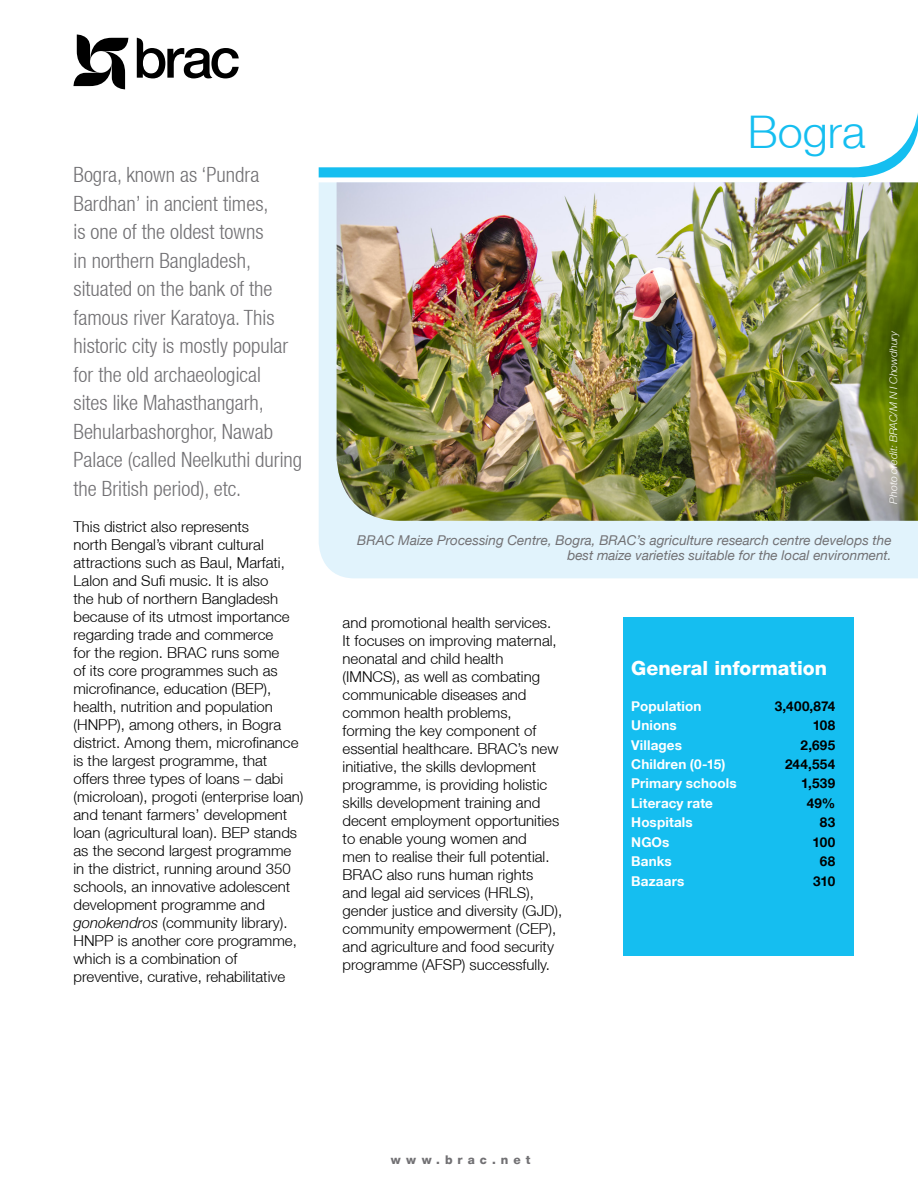
<style>
.page{position:relative;width:918px;height:1188px;background:#fff}
.page>*{position:absolute;margin:0;border:0;box-sizing:border-box;transform-origin:0 0}
.t1{font:300 45px "Helvetica Neue LT";color:#15bef0}
.t2{font:300 condensed 21px/28.5px "Helvetica Neue LT";color:#717073}
.t3{font:800 19.5px "Helvetica Neue LT";color:#fff}
.t4{font:300 15px/18px "Helvetica Neue LT";color:#000}
.t5{font:italic 13.5px/15px "Helvetica Neue LT";color:#717073;text-align:right}
.t6{font:700 13.5px "Helvetica Neue LT";letter-spacing:.01em;color:#fff}
.t7{font:700 13.5px "Helvetica Neue LT";letter-spacing:.02em;color:#000}
.t8{font:800 12px "Helvetica Neue LT";letter-spacing:.415em;color:#717073}
.t9{font:italic 300 10.5px "Helvetica Neue LT";color:#fff}
.s1{font-style:italic}
</style>
<div class="page">
<div style="left:623px;top:617px;width:230px;height:339px;background:#15bef0"></div>
<div style="left:319px;top:183px;width:599px;height:395px;background:#e1f3fc"></div>
<svg style="left:73px;top:35px;width:55px;height:54px"></svg>
<svg style="left:137px;top:38px;width:102px;height:40px"></svg>
<img style="left:337px;top:183px;width:581px;height:338px">
<svg style="left:319px;top:113px;width:599px;height:70px"></svg>
<p class="t2" style="left:74px;top:161px;width:230px">Bogra, known as ‘Pundra<br>Bardhan’ in ancient times,<br>is one of the oldest towns<br>in northern Bangladesh, situated on the bank of the famous river Karatoya. This historic city is mostly popular for the old archaeological<br>sites like Mahasthangarh,<br>Behularbashorghor, Nawab<br>Palace (called Neelkuthi during the British period), etc.</p>
<p class="t4" style="left:74px;top:517px;width:232px">This district also represents<br>north Bengal’s vibrant cultural attractions such as Baul, Marfati,<br>Lalon and Sufi music. It is also<br>the hub of northern Bangladesh because of its utmost importance regarding trade and commerce<br>for the region. BRAC runs some<br>of its core programmes such as microfinance, education (BEP), health, nutrition and population (HNPP), among others, in Bogra district. Among them, microfinance is the largest programme, that offers three types of loans – dabi (microloan), progoti (enterprise loan) and tenant farmers’ development loan (agricultural loan). BEP stands as the second largest programme in the district, running around 350 schools, an innovative adolescent development programme and <span class="s1">gonokendros</span> (community library).<br>HNPP is another core programme, which is a combination of preventive, curative, rehabilitative</p>
<h1 class="t1" style="left:748px;top:104px;width:119px">Bogra</h1>
<p class="t9" style="left:887px;top:504px;width:174px;rotate:-90deg">Photo credit: BRAC/M N I Chowdhury</p>
<p class="t5" style="left:357px;top:532px;width:536px">BRAC Maize Processing Centre, Bogra, BRAC’s agriculture research centre develops the best maize varieties suitable for the local environment.</p>
<p class="t4" style="left:343px;top:613px;width:221px">and promotional health services.<br>It focuses on improving maternal, neonatal and child health (IMNCS), as well as combating communicable diseases and common health problems, forming the key component of essential healthcare. BRAC’s new initiative, the skills devlopment programme, is providing holistic skills development training and decent employment opportunities to enable young women and<br>men to realise their full potential.<br>BRAC also runs human rights<br>and legal aid services (HRLS), gender justice and diversity (GJD), community empowerment (CEP), and agriculture and food security programme (AFSP) successfully.</p>
<h3 class="t3" style="left:631px;top:656px;width:197px">General information</h3>
<p class="t6" style="left:631px;top:697px;width:72px">Population</p>
<p class="t7" style="left:775px;top:697px;width:62px">3,400,874</p>
<p class="t6" style="left:631px;top:717px;width:47px">Unions</p>
<p class="t7" style="left:813px;top:717px;width:24px">108</p>
<p class="t6" style="left:631px;top:736px;width:52px">Villages</p>
<p class="t7" style="left:800px;top:736px;width:36px">2,695</p>
<p class="t6" style="left:631px;top:756px;width:96px">Children (0-15)</p>
<p class="t7" style="left:785px;top:756px;width:52px">244,554</p>
<p class="t6" style="left:631px;top:775px;width:107px">Primary schools</p>
<p class="t7" style="left:801px;top:775px;width:36px">1,539</p>
<p class="t6" style="left:631px;top:795px;width:83px">Literacy rate</p>
<p class="t7" style="left:807px;top:795px;width:30px">49%</p>
<p class="t6" style="left:631px;top:814px;width:63px">Hospitals</p>
<p class="t7" style="left:820px;top:814px;width:17px">83</p>
<p class="t6" style="left:631px;top:834px;width:40px">NGOs</p>
<p class="t7" style="left:813px;top:834px;width:24px">100</p>
<p class="t6" style="left:631px;top:853px;width:42px">Banks</p>
<p class="t7" style="left:820px;top:853px;width:17px">68</p>
<p class="t6" style="left:631px;top:873px;width:55px">Bazaars</p>
<p class="t7" style="left:813px;top:873px;width:23px">310</p>
<p class="t8" style="left:391px;top:1153px;width:141px">www.brac.net</p>
</div>
